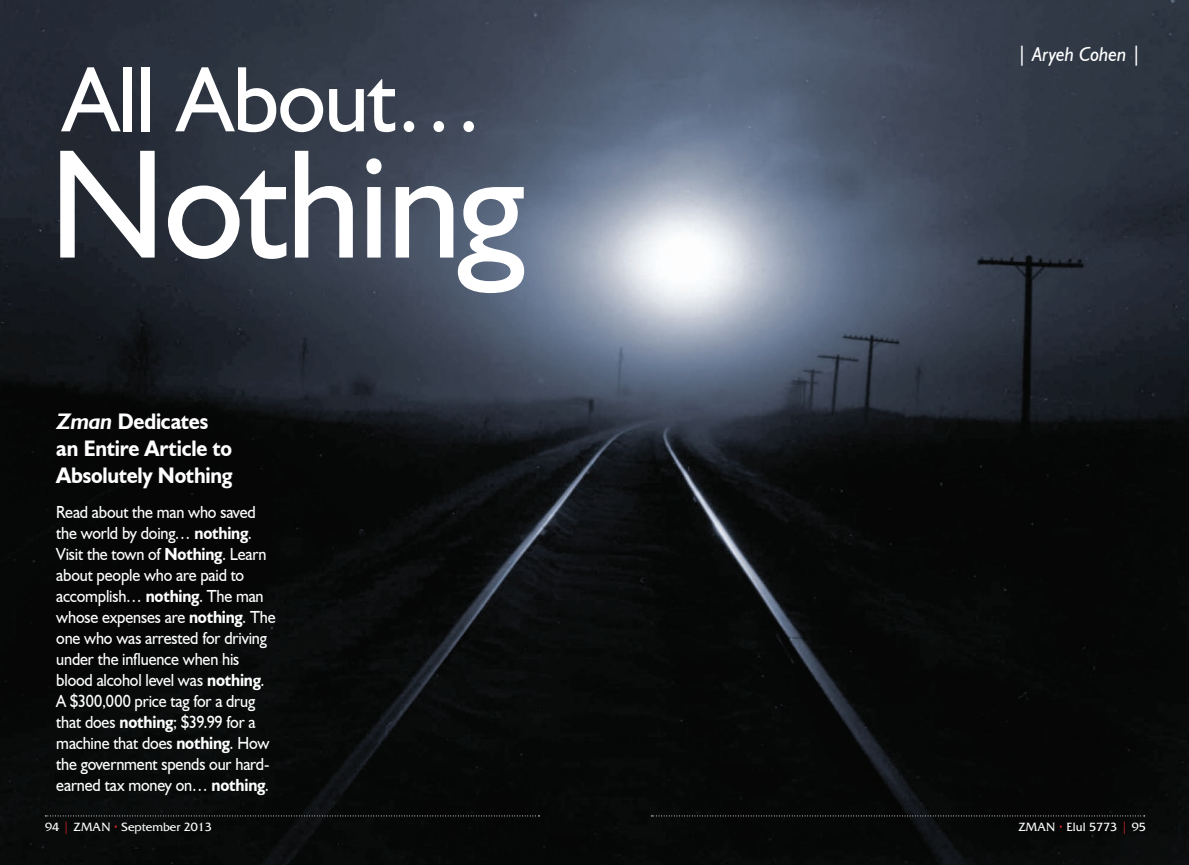
<style>
.page{position:relative;width:1189px;height:865px;background:#fff}
.page>*{position:absolute;margin:0;border:0;box-sizing:border-box;transform-origin:0 0}
.t1{font:156.12px "Humanist 521 BT";letter-spacing:-.02em;color:#fff;scale:.96 1}
.t2{font:93.62px "Humanist 521 BT";letter-spacing:-.015em;color:#fff;scale:.96 1}
.t3{font:700 22.5px/27px "Humanist 521 BT";letter-spacing:-.01em;color:#fff;scale:.92 1}
.t4{font:italic 20px "Humanist 521 BT";letter-spacing:-.005em;color:#fff}
.t5{font:17.5px/21px "Humanist 521 BT";letter-spacing:-.01em;color:#fff;scale:.92 1}
.t6{font:12.5px "Friz Quadrata";color:#fff}
.s1{font-style:italic}
.s2{font-weight:700}
.s3{color:#d1232a}
</style>
<div class="page">
<img style="left:0;top:0;width:1188px;height:864px">
<svg style="left:45px;top:815px;width:494px;height:1px"></svg>
<svg style="left:651px;top:815px;width:493px;height:1px"></svg>
<h2 class="t2" style="left:63px;top:42px;width:439px">All About…</h2>
<h1 class="t1" style="left:49px;top:108px;width:497px">Nothing</h1>
<p class="t3" style="left:56px;top:407px;width:193px"><span class="s1">Zman</span> Dedicates an Entire Article to<br>Absolutely Nothing</p>
<p class="t5" style="left:56px;top:501px;width:240px">Read about the man who saved the world by doing… <span class="s2">nothing</span>.<br>Visit the town of <span class="s2">Nothing</span>. Learn about people who are paid to accomplish… <span class="s2">nothing</span>. The man whose expenses are <span class="s2">nothing</span>. The one who was arrested for driving under the influence when his blood alcohol level was <span class="s2">nothing</span>.<br>A $300,000 price tag for a drug that does <span class="s2">nothing</span>; $39.99 for a machine that does <span class="s2">nothing</span>. How the government spends our hard&shy;earned tax money on… <span class="s2">nothing</span>.</p>
<p class="t4" style="left:1016px;top:42px;width:125px">| Aryeh Cohen |</p>
<p class="t6" style="left:45px;top:819px;width:168px">94 <span class="s3">|</span> ZMAN <span class="s3">•</span> September 2013</p>
<p class="t6" style="left:1018px;top:819px;width:129px">ZMAN <span class="s3">•</span> Elul 5773 <span class="s3">|</span> 95</p>
</div>
